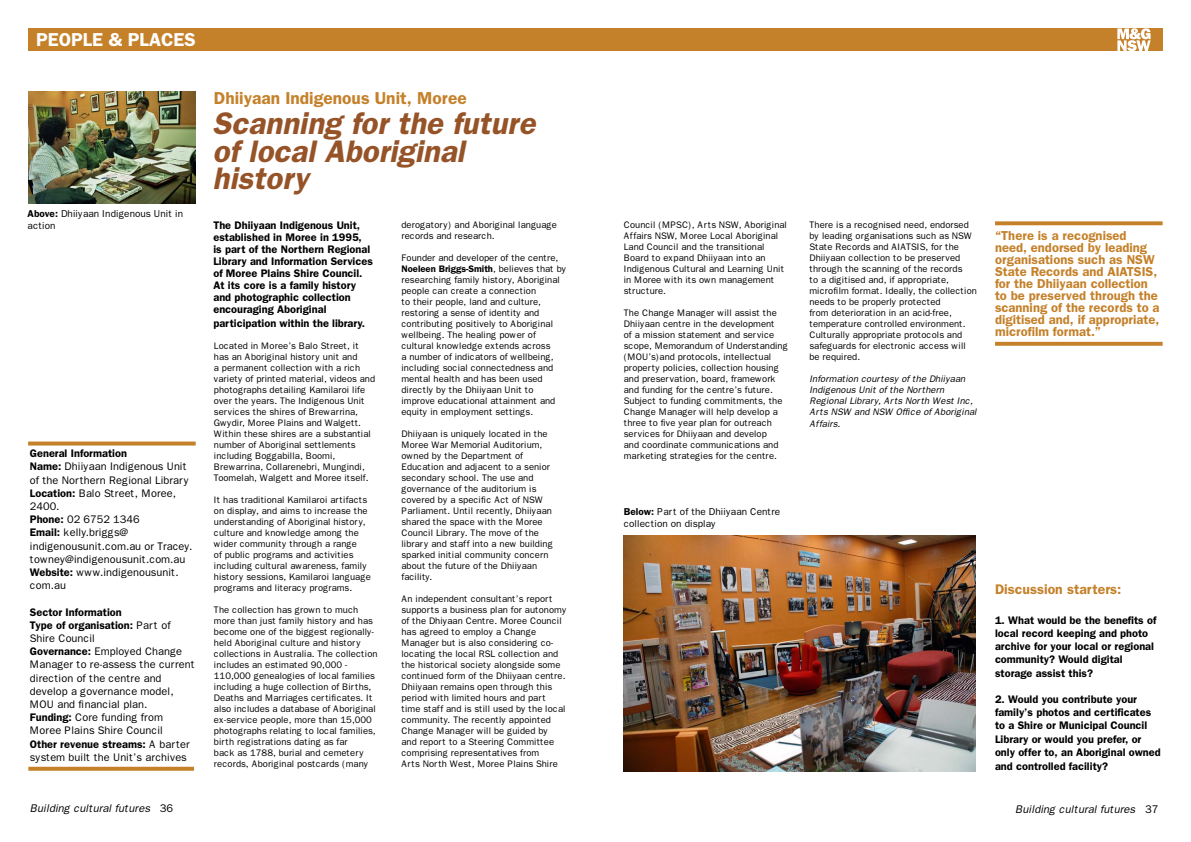
<style>
.page{position:relative;width:1191px;height:842px;background:#fff}
.page>*{position:absolute;margin:0;border:0;box-sizing:border-box;transform-origin:0 0}
.t1{font:italic 600 31.3px/27.8px "Franklin Gothic";color:#955327}
.t2{font:600 18.8px "Franklin Gothic";color:#fff}
.t3{font:600 17.3px "Franklin Gothic";color:#c5812a}
.t4{font:600 14px "Franklin Gothic";color:#c5812a}
.t5{font:600 13px/12px "Franklin Gothic";color:#c5812a}
.t6{font:italic 11.1px "Franklin Gothic";color:#000}
.t7{font:600 11px/13.2px "Franklin Gothic";color:#000}
.t8{font:11px/13.2px "Franklin Gothic";color:#000}
.t9{font:10px/12px "Franklin Gothic";color:#000}
.t10{font:9.5px/11px "Franklin Gothic";color:#000}
.t11{font:italic 9.5px/11px "Franklin Gothic";color:#000}
.s1{font-weight:600}
.s2{font-style:normal}
</style>
<div class="page">
<div style="left:28px;top:28px;width:1134px;height:23px;background:#c5812a"></div>
<svg style="left:1117px;top:28px;width:33px;height:23px"></svg>
<svg style="left:28px;top:441px;width:168px;height:4px"></svg>
<svg style="left:28px;top:767px;width:166px;height:4px"></svg>
<img style="left:28px;top:92px;width:168px;height:111px">
<svg style="left:995px;top:221px;width:167px;height:4px"></svg>
<svg style="left:995px;top:342px;width:167px;height:4px"></svg>
<img style="left:624px;top:536px;width:351px;height:235px">
<h2 class="t2" style="left:36px;top:29px;width:161px">PEOPLE &amp; PLACES</h2>
<p class="t9" style="left:28px;top:208px;width:157px"><span class="s1">Above:</span> Dhiiyaan Indigenous Unit in action</p>
<p class="t8" style="left:30px;top:447px;width:164px"><span class="s1">General Information<br>Name:</span> Dhiiyaan Indigenous Unit of the Northern Regional Library<br><span class="s1">Location:</span> Balo Street, Moree,<br>2400.<br><span class="s1">Phone:</span> 02 6752 1346<br><span class="s1">Email:</span> kelly.briggs@ indigenousunit.com.au or Tracey. towney@indigenousunit.com.au<br><span class="s1">Website:</span> www.indigenousunit. com.au</p>
<p class="t8" style="left:30px;top:605px;width:167px"><span class="s1">Sector Information<br>Type of organisation:</span> Part of<br>Shire Council<br><span class="s1">Governance:</span> Employed Change<br>Manager to re-assess the current direction of the centre and develop a governance model,<br>MOU and financial plan.<br><span class="s1">Funding:</span> Core funding from<br>Moree Plains Shire Council<br><span class="s1">Other revenue streams:</span> A barter system built the Unit’s archives</p>
<h3 class="t3" style="left:214px;top:88px;width:254px">Dhiiyaan Indigenous Unit, Moree</h3>
<h1 class="t1" style="left:212px;top:109px;width:324px">Scanning for the future of local Aboriginal history</h1>
<p class="t7" style="left:213px;top:220px;width:161px;line-height:12px">The Dhiiyaan Indigenous Unit, established in Moree in 1995, is part of the Northern Regional<br>Library and Information Services of Moree Plains Shire Council.<br>At its core is a family history and photographic collection encouraging Aboriginal</p>
<p class="t7" style="left:213px;top:316px;width:153px">participation within the library.</p>
<p class="t10" style="left:214px;top:340px;width:163px">Located in Moree’s Balo Street, it has an Aboriginal history unit and<br>a permanent collection with a rich variety of printed material, videos and photographs detailing Kamilaroi life over the years. The Indigenous Unit services the shires of Brewarrina, Gwydir, Moree Plains and Walgett.<br>Within these shires are a substantial number of Aboriginal settlements including Boggabilla, Boomi, Brewarrina, Collarenebri, Mungindi, Toomelah, Walgett and Moree itself.</p>
<p class="t10" style="left:214px;top:494px;width:158px">It has traditional Kamilaroi artifacts on display, and aims to increase the understanding of Aboriginal history, culture and knowledge among the wider community through a range<br>of public programs and activities including cultural awareness, family history sessions, Kamilaroi language programs and literacy programs.</p>
<p class="t10" style="left:214px;top:604px;width:165px">The collection has grown to much more than just family history and has become one of the biggest regionally&shy;held Aboriginal culture and history collections in Australia. The collection includes an estimated 90,000 - 110,000 genealogies of local families including a huge collection of Births, Deaths and Marriages certificates. It also includes a database of Aboriginal ex-service people, more than 15,000 photographs relating to local families, birth registrations dating as far<br>back as 1788, burial and cemetery records, Aboriginal postcards (many</p>
<p class="t10" style="left:401px;top:220px;width:157px">derogatory) and Aboriginal language records and research.</p>
<p class="t10" style="left:401px;top:253px;width:166px">Founder and developer of the centre, <span class="s1">Noeleen Briggs-Smith</span>, believes that by researching family history, Aboriginal people can create a connection<br>to their people, land and culture, restoring a sense of identity and contributing positively to Aboriginal wellbeing. The healing power of cultural knowledge extends across<br>a number of indicators of wellbeing, including social connectedness and mental health and has been used directly by the Dhiiyaan Unit to improve educational attainment and equity in employment settings.</p>
<p class="t10" style="left:401px;top:429px;width:153px">Dhiiyaan is uniquely located in the<br>Moree War Memorial Auditorium, owned by the Department of<br>Education and adjacent to a senior secondary school. The use and governance of the auditorium is covered by a specific Act of NSW<br>Parliament. Until recently, Dhiiyaan shared the space with the Moree<br>Council Library. The move of the library and staff into a new building sparked initial community concern about the future of the Dhiiyaan facility.</p>
<p class="t10" style="left:401px;top:594px;width:167px">An independent consultant’s report supports a business plan for autonomy of the Dhiyaan Centre. Moree Council has agreed to employ a Change Manager but is also considering co&shy;locating the local RSL collection and the historical society alongside some continued form of the Dhiiyaan centre.<br>Dhiiyaan remains open through this period with limited hours and part time staff and is still used by the local community. The recently appointed Change Manager will be guided by<br>and report to a Steering Committee comprising representatives from<br>Arts North West, Moree Plains Shire</p>
<p class="t10" style="left:624px;top:220px;width:165px">Council (MPSC), Arts NSW, Aboriginal<br>Affairs NSW, Moree Local Aboriginal<br>Land Council and the transitional<br>Board to expand Dhiiyaan into an<br>Indigenous Cultural and Learning Unit in Moree with its own management structure.</p>
<p class="t10" style="left:624px;top:308px;width:166px">The Change Manager will assist the Dhiiyaan centre in the development<br>of a mission statement and service scope, Memorandum of Understanding (MOU’s)and protocols, intellectual property policies, collection housing and preservation, board, framework and funding for the centre’s future.<br>Subject to funding commitments, the Change Manager will help develop a three to five year plan for outreach services for Dhiiyaan and develop<br>and coordinate communications and marketing strategies for the centre.</p>
<p class="t9" style="left:624px;top:506px;width:158px"><span class="s1">Below:</span> Part of the Dhiiyaan Centre collection on display</p>
<p class="t10" style="left:809px;top:220px;width:169px">There is a recognised need, endorsed by leading organisations such as NSW State Records and AIATSIS, for the Dhiiyaan collection to be preserved through the scanning of the records<br>to a digitised and, if appropriate, microfilm format. Ideally, the collection needs to be properly protected<br>from deterioration in an acid-free, temperature controlled environment.<br>Culturally appropriate protocols and safeguards for electronic access will be required.</p>
<p class="t11" style="left:809px;top:374px;width:169px">Information courtesy of the Dhiiyaan Indigenous Unit of the Northern Regional Library, Arts North West Inc, Arts NSW and NSW Office of Aboriginal</p>
<p class="t11" style="left:809px;top:419px;width:32px">Affairs.</p>
<p class="t5" style="left:995px;top:229px;width:166px">“There is a recognised need, endorsed by leading organisations such as NSW<br>State Records and AIATSIS, for the Dhiiyaan collection to be preserved through the scanning of the records to a digitised and, if appropriate, microfilm format.”</p>
<h3 class="t4" style="left:995px;top:581px;width:128px">Discussion starters:</h3>
<p class="t7" style="left:995px;top:613px;width:163px">1. What would be the benefits of local record keeping and photo archive for your local or regional community? Would digital storage assist this?</p>
<p class="t7" style="left:995px;top:693px;width:167px">2. Would you contribute your family’s photos and certificates to a Shire or Municipal Council<br>Library or would you prefer, or only offer to, an Aboriginal owned</p>
<p class="t7" style="left:995px;top:760px;width:115px">and controlled facility?</p>
<p class="t6" style="left:30px;top:802px;width:145px">Building cultural futures <span class="s2">36</span></p>
<p class="t6" style="left:1015px;top:803px;width:145px">Building cultural futures <span class="s2">37</span></p>
</div>
